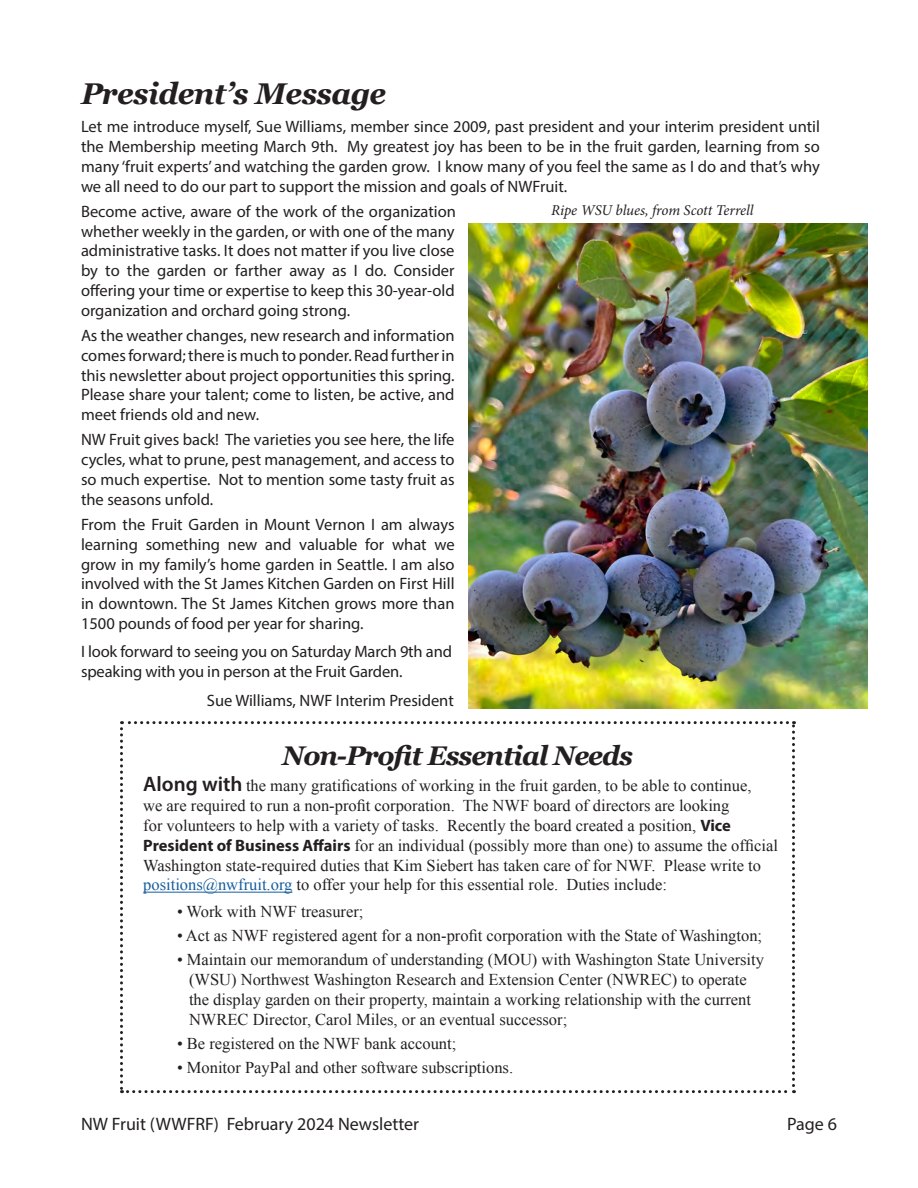
<style>
.page{position:relative;width:918px;height:1188px;background:#fff}
.page>*{position:absolute;margin:0;border:0;box-sizing:border-box;transform-origin:0 0}
.t1{font:italic 700 30px "Georgia";letter-spacing:-.02em;color:#231f20}
.t2{font:italic 700 27px "Georgia";letter-spacing:-.04em;color:#231f20}
.t3{font:18px "Myriad Pro";color:#231f20}
.t4{font:16.5px/19.8px "Myriad Pro";color:#231f20;text-align:justify}
.t5{font:16.5px/19.8px "Times New Roman";color:#231f20}
.t6{font:italic 15px "Minion Pro";letter-spacing:-.01em;color:#231f20}
.s1{font-family:"Myriad Pro";font-weight:600;font-size:21px}
.s2{font-family:"Myriad Pro";font-weight:700}
.s3{color:#175d9e}
</style>
<div class="page">
<img style="left:468px;top:224px;width:400px;height:485px">
<svg style="left:120px;top:721px;width:675px;height:372px"></svg>
<p class="t1" style="left:81px;top:71px;width:307px">President’s Message</p>
<p class="t4" style="left:81px;top:116px;width:740px">Let me introduce myself, Sue Williams, member since 2009, past president and your interim president until the Membership meeting March 9th. My greatest joy has been to be in the fruit garden, learning from so many ‘fruit experts’ and watching the garden grow. I know many of you feel the same as I do and that’s why we all need to do our part to support the mission and goals of NWFruit.</p>
<p class="t4" style="left:81px;top:201px;width:376px">Become active, aware of the work of the organization whether weekly in the garden, or with one of the many administrative tasks. It does not matter if you live close by to the garden or farther away as I do. Consider offering your time or expertise to keep this 30-year-old organization and orchard going strong.</p>
<p class="t4" style="left:81px;top:325px;width:375px">As the weather changes, new research and information comes forward; there is much to ponder. Read further in this newsletter about project opportunities this spring.<br>Please share your talent; come to listen, be active, and meet friends old and new.</p>
<p class="t4" style="left:81px;top:430px;width:375px">NW Fruit gives back! The varieties you see here, the life cycles, what to prune, pest management, and access to so much expertise. Not to mention some tasty fruit as the seasons unfold.</p>
<p class="t4" style="left:81px;top:514px;width:375px">From the Fruit Garden in Mount Vernon I am always learning something new and valuable for what we grow in my family’s home garden in Seattle. I am also involved with the St James Kitchen Garden on First Hill in downtown. The St James Kitchen grows more than 1500 pounds of food per year for sharing.</p>
<p class="t4" style="left:81px;top:642px;width:373px">I look forward to seeing you on Saturday March 9th and speaking with you in person at the Fruit Garden.</p>
<p class="t4" style="left:207px;top:690px;width:248px">Sue Williams, NWF Interim President</p>
<p class="t6" style="left:551px;top:200px;width:204px">Ripe WSU blues, from Scott Terrell</p>
<p class="t2" style="left:282px;top:735px;width:353px">Non-Profit Essential Needs</p>
<p class="t5" style="left:143px;top:776px;width:636px"><span class="s1">Along with</span> the many gratifications of working in the fruit garden, to be able to continue,<br>we are required to run a non-profit corporation. The NWF board of directors are looking<br>for volunteers to help with a variety of tasks. Recently the board created a position, <span class="s2">Vice President of Business Affairs</span> for an individual (possibly more than one) to assume the official Washington state-required duties that Kim Siebert has taken care of for NWF. Please write to <span class="s3">positions@nwfruit.org</span> to offer your help for this essential role. Duties include:</p>
<p class="t5" style="left:177px;top:902px;width:188px">• Work with NWF treasurer;</p>
<p class="t5" style="left:177px;top:926px;width:587px">• Act as NWF registered agent for a non-profit corporation with the State of Washington;</p>
<p class="t5" style="left:189px;top:950px;width:577px;text-indent:-12px">• Maintain our memorandum of understanding (MOU) with Washington State University (WSU) Northwest Washington Research and Extension Center (NWREC) to operate the display garden on their property, maintain a working relationship with the current NWREC Director, Carol Miles, or an eventual successor;</p>
<p class="t5" style="left:177px;top:1033px;width:281px">• Be registered on the NWF bank account;</p>
<p class="t5" style="left:177px;top:1057px;width:338px">• Monitor PayPal and other software subscriptions.</p>
<p class="t3" style="left:81px;top:1112px;width:340px">NW Fruit (WWFRF) February 2024 Newsletter</p>
<p class="t3" style="left:787px;top:1112px;width:51px">Page 6</p>
</div>
